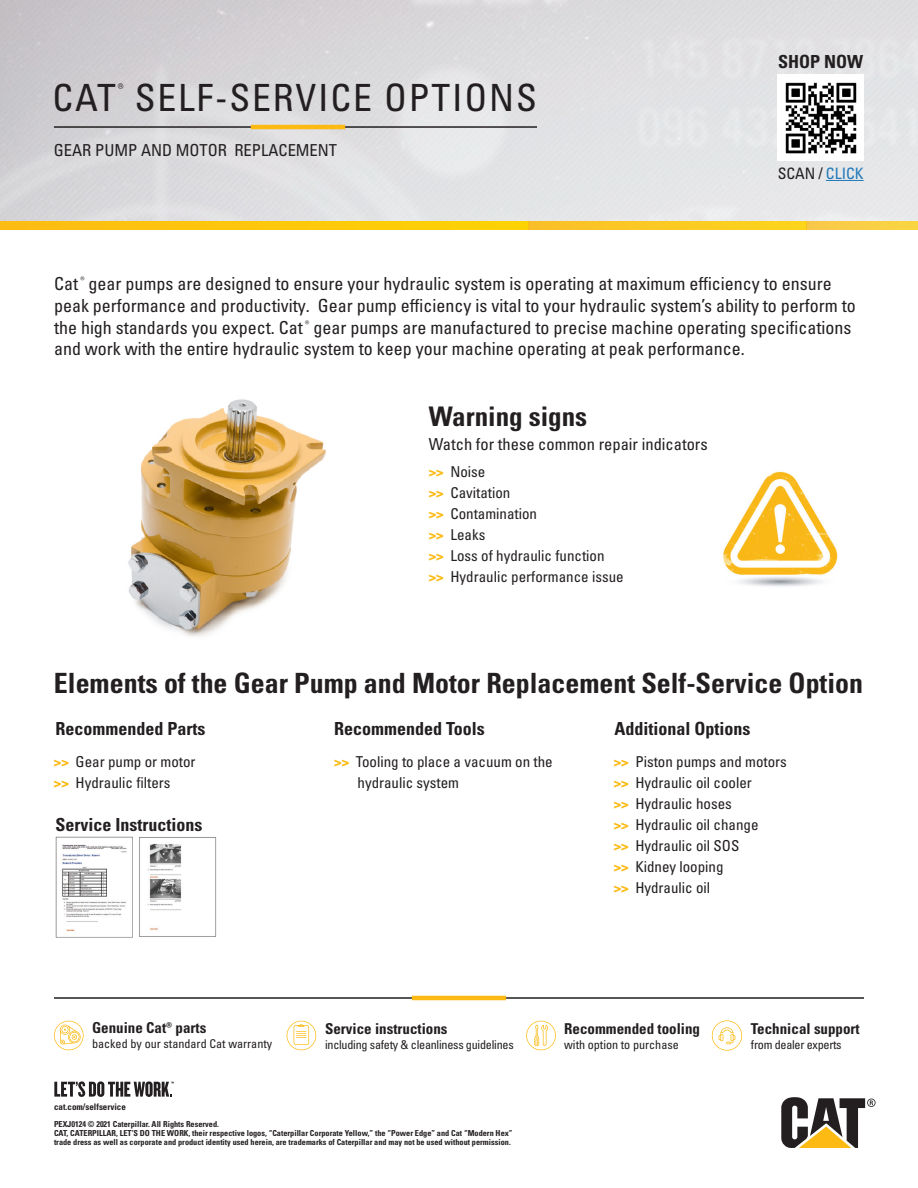
<style>
.page{position:relative;width:918px;height:1188px;background:#fff}
.page>*{position:absolute;margin:0;border:0;box-sizing:border-box;transform-origin:0 0}
.t1{font:condensed 37.5px "Univers LTCYR 57";letter-spacing:.05em;color:#231f20}
.t2{font:27.9px "Univers LTCYR 67 Bold Cond";color:#231f20}
.t3{font:27px "Univers LTCYR 67 Bold Cond";color:#231f20}
.t4{font:condensed 18px/21.6px "Univers LTCYR 57";color:#231f20}
.t5{font:18px "Univers LTCYR 67 Bold Cond";color:#231f20}
.t6{font:condensed 16.5px "Univers LTCYR 57";color:#231f20}
.t7{font:condensed 15.75px "Univers LTCYR 57";color:#231f20}
.t8{font:condensed 15px "Univers LTCYR 57";color:#231f20}
.t9{font:15px "Univers LTCYR 67 Bold Cond";color:#231f20}
.t10{font:condensed 14.85px "Univers LTCYR 57";color:#231f20}
.t11{font:condensed 12.15px "Univers LTCYR 57";letter-spacing:-.02em;color:#231f20}
.t12{font:condensed 12.15px "Univers LTCYR 57";color:#231f20}
.t13{font:9px "Univers LTCYR 67 Bold Cond";color:#231f20}
.t14{font:8.25px/9px "Univers LTCYR 67 Bold Cond";color:#231f20}
.s1{color:#2079ba}
.s2{font-family:"Univers LTCYR 67 Bold Cond";font-stretch:normal;color:#fcba13}
</style>
<div class="page">
<div style="left:0;top:221px;width:528px;height:9px;background:#fec80c"></div>
<div style="left:528px;top:221px;width:278px;height:9px;background:#fbca23"></div>
<div style="left:806px;top:221px;width:112px;height:9px;background:#f9cf46"></div>
<svg style="left:781px;top:1097px;width:95px;height:51px"></svg>
<svg style="left:54px;top:1081px;width:120px;height:16px"></svg>
<img style="left:55px;top:836px;width:162px;height:102px">
<img style="left:723px;top:471px;width:115px;height:116px">
<img style="left:128px;top:399px;width:198px;height:238px">
<hr style="left:54px;top:126px;width:483px;height:2px;background:#231f20">
<hr style="left:251px;top:125px;width:94px;height:4px;background:#fcba13">
<hr style="left:826px;top:180px;width:38px;height:1px;background:#2079ba">
<img style="left:785px;top:82px;width:72px;height:72px">
<hr style="left:54px;top:997px;width:810px;height:2px;background:#231f20">
<hr style="left:412px;top:996px;width:94px;height:4px;background:#fcba13">
<svg style="left:54px;top:1021px;width:30px;height:29px"></svg>
<svg style="left:287px;top:1021px;width:29px;height:29px"></svg>
<svg style="left:526px;top:1021px;width:30px;height:29px"></svg>
<svg style="left:712px;top:1020px;width:30px;height:31px"></svg>
<p class="t1" style="left:52px;top:74px;width:65px">CAT</p>
<p class="t10" style="left:118px;top:79px;width:7px">®</p>
<p class="t1" style="left:135px;top:74px;width:404px">SELF-SERVICE OPTIONS</p>
<p class="t6" style="left:54px;top:140px;width:285px">GEAR PUMP AND MOTOR REPLACEMENT</p>
<p class="t5" style="left:778px;top:51px;width:87px">SHOP NOW</p>
<p class="t7" style="left:778px;top:163px;width:87px">SCAN / <span class="s1">CLICK</span></p>
<p class="t4" style="left:54px;top:273px;width:803px">Cat <sup>®</sup> gear pumps are designed to ensure your hydraulic system is operating at maximum efficiency to ensure peak performance and productivity. Gear pump efficiency is vital to your hydraulic system’s ability to perform to the high standards you expect. Cat <sup>®</sup> gear pumps are manufactured to precise machine operating specifications and work with the entire hydraulic system to keep your machine operating at peak performance.</p>
<p class="t3" style="left:429px;top:400px;width:160px">Warning signs</p>
<p class="t6" style="left:429px;top:433px;width:281px">Watch for these common repair indicators</p>
<p class="t8" style="left:429px;top:462px;width:58px"><span class="s2">&gt;&gt;</span> Noise</p>
<p class="t8" style="left:429px;top:483px;width:83px"><span class="s2">&gt;&gt;</span> Cavitation</p>
<p class="t8" style="left:429px;top:504px;width:110px"><span class="s2">&gt;&gt;</span> Contamination</p>
<p class="t8" style="left:429px;top:525px;width:58px"><span class="s2">&gt;&gt;</span> Leaks</p>
<p class="t8" style="left:429px;top:546px;width:177px"><span class="s2">&gt;&gt;</span> Loss of hydraulic function</p>
<p class="t8" style="left:429px;top:567px;width:196px"><span class="s2">&gt;&gt;</span> Hydraulic performance issue</p>
<p class="t2" style="left:54px;top:666px;width:811px">Elements of the Gear Pump and Motor Replacement Self-Service Option</p>
<p class="t5" style="left:55px;top:717px;width:151px">Recommended Parts</p>
<p class="t5" style="left:615px;top:717px;width:138px">Additional Options</p>
<p class="t5" style="left:334px;top:717px;width:152px">Recommended Tools</p>
<p class="t8" style="left:54px;top:752px;width:143px"><span class="s2">&gt;&gt;</span> Gear pump or motor</p>
<p class="t8" style="left:54px;top:773px;width:118px"><span class="s2">&gt;&gt;</span> Hydraulic filters</p>
<p class="t5" style="left:55px;top:814px;width:148px">Service Instructions</p>
<p class="t8" style="left:334px;top:752px;width:220px"><span class="s2">&gt;&gt;</span> Tooling to place a vacuum on the</p>
<p class="t8" style="left:358px;top:773px;width:103px">hydraulic system</p>
<p class="t8" style="left:614px;top:752px;width:175px"><span class="s2">&gt;&gt;</span> Piston pumps and motors</p>
<p class="t8" style="left:614px;top:773px;width:140px"><span class="s2">&gt;&gt;</span> Hydraulic oil cooler</p>
<p class="t8" style="left:614px;top:794px;width:120px"><span class="s2">&gt;&gt;</span> Hydraulic hoses</p>
<p class="t8" style="left:614px;top:815px;width:146px"><span class="s2">&gt;&gt;</span> Hydraulic oil change</p>
<p class="t8" style="left:614px;top:836px;width:127px"><span class="s2">&gt;&gt;</span> Hydraulic oil SOS</p>
<p class="t8" style="left:614px;top:857px;width:111px"><span class="s2">&gt;&gt;</span> Kidney looping</p>
<p class="t8" style="left:614px;top:878px;width:98px"><span class="s2">&gt;&gt;</span> Hydraulic oil</p>
<p class="t9" style="left:92px;top:1018px;width:116px">Genuine Cat® parts</p>
<p class="t9" style="left:325px;top:1019px;width:124px">Service instructions</p>
<p class="t9" style="left:564px;top:1019px;width:137px">Recommended tooling</p>
<p class="t9" style="left:751px;top:1019px;width:110px">Technical support</p>
<p class="t12" style="left:92px;top:1036px;width:182px">backed by our standard Cat warranty</p>
<p class="t11" style="left:325px;top:1037px;width:190px">including safety &amp; cleanliness guidelines</p>
<p class="t12" style="left:564px;top:1037px;width:116px">with option to purchase</p>
<p class="t11" style="left:751px;top:1037px;width:92px">from dealer experts</p>
<p class="t13" style="left:54px;top:1102px;width:73px">cat.com/selfservice</p>
<p class="t14" style="left:54px;top:1119px;width:460px">PEXJ0124 © 2021 Caterpillar. All Rights Reserved.<br>CAT, CATERPILLAR, LET’S DO THE WORK, their respective logos, “Caterpillar Corporate Yellow,” the “Power Edge” and Cat “Modern Hex” trade dress as well as corporate and product identity used herein, are trademarks of Caterpillar and may not be used without permission.</p>
</div>
